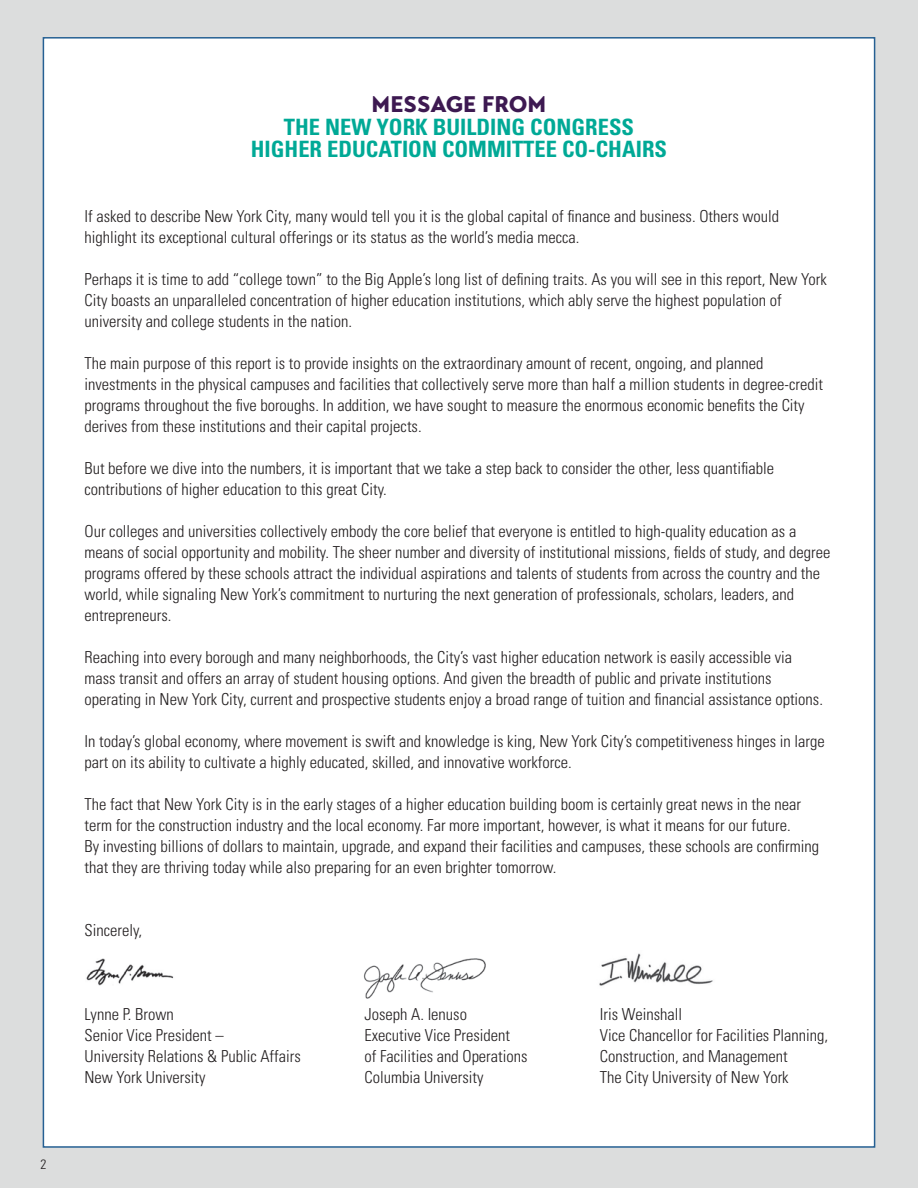
<style>
.page{position:relative;width:918px;height:1188px;background:#dcdddd}
.page>*{position:absolute;margin:0;border:0;box-sizing:border-box;transform-origin:0 0}
.t1{font:700 condensed 22.5px/22.5px "Univers LT Std";color:#00a996;text-align:center}
.t2{font:900 22.5px "Transat Text";color:#3d1951}
.t3{font:300 condensed 16.5px/21px "Univers LT Std";color:#231f20}
.t4{font:300 condensed 13.5px "Univers LT Std";color:#231f20}
</style>
<div class="page">
<hr style="left:917px;top:110px;width:1px;height:53px;background:#3d1951">
<div style="left:43px;top:37px;width:832px;height:1111px;background:#fff;border:2px solid #266093"></div>
<img style="left:86px;top:959px;width:88px;height:27px">
<img style="left:599px;top:953px;width:114px;height:33px">
<img style="left:364px;top:958px;width:122px;height:41px">
<p class="t4" style="left:41px;top:1156px;width:7px">2</p>
<h1 class="t2" style="left:372px;top:90px;width:176px">MESSAGE FROM</h1>
<h1 class="t1" style="left:251px;top:115px;width:418px">THE NEW YORK BUILDING CONGRESS<br>HIGHER EDUCATION COMMITTEE CO-CHAIRS</h1>
<p class="t3" style="left:85px;top:205px;width:696px">If asked to describe New York City, many would tell you it is the global capital of finance and business. Others would highlight its exceptional cultural offerings or its status as the world’s media mecca.</p>
<p class="t3" style="left:85px;top:268px;width:744px">Perhaps it is time to add “college town” to the Big Apple’s long list of defining traits. As you will see in this report, New York<br>City boasts an unparalleled concentration of higher education institutions, which ably serve the highest population of university and college students in the nation.</p>
<p class="t3" style="left:85px;top:352px;width:740px">The main purpose of this report is to provide insights on the extraordinary amount of recent, ongoing, and planned investments in the physical campuses and facilities that collectively serve more than half a million students in degree-credit programs throughout the five boroughs. In addition, we have sought to measure the enormous economic benefits the City derives from these institutions and their capital projects.</p>
<p class="t3" style="left:85px;top:457px;width:691px">But before we dive into the numbers, it is important that we take a step back to consider the other, less quantifiable contributions of higher education to this great City.</p>
<p class="t3" style="left:85px;top:520px;width:747px">Our colleges and universities collectively embody the core belief that everyone is entitled to high-quality education as a means of social opportunity and mobility. The sheer number and diversity of institutional missions, fields of study, and degree programs offered by these schools attract the individual aspirations and talents of students from across the country and the world, while signaling New York’s commitment to nurturing the next generation of professionals, scholars, leaders, and entrepreneurs.</p>
<p class="t3" style="left:85px;top:646px;width:740px">Reaching into every borough and many neighborhoods, the City’s vast higher education network is easily accessible via mass transit and offers an array of student housing options. And given the breadth of public and private institutions operating in New York City, current and prospective students enjoy a broad range of tuition and financial assistance options.</p>
<p class="t3" style="left:85px;top:730px;width:742px">In today’s global economy, where movement is swift and knowledge is king, New York City’s competitiveness hinges in large part on its ability to cultivate a highly educated, skilled, and innovative workforce.</p>
<p class="t3" style="left:85px;top:793px;width:736px">The fact that New York City is in the early stages of a higher education building boom is certainly great news in the near term for the construction industry and the local economy. Far more important, however, is what it means for our future.<br>By investing billions of dollars to maintain, upgrade, and expand their facilities and campuses, these schools are confirming that they are thriving today while also preparing for an even brighter tomorrow.</p>
<p class="t3" style="left:85px;top:919px;width:59px">Sincerely,</p>
<p class="t3" style="left:85px;top:1003px;width:91px">Lynne P. Brown</p>
<p class="t3" style="left:364px;top:1003px;width:104px">Joseph A. Ienuso</p>
<p class="t3" style="left:600px;top:1003px;width:84px">Iris Weinshall</p>
<p class="t3" style="left:85px;top:1024px;width:141px">Senior Vice President –</p>
<p class="t3" style="left:364px;top:1024px;width:147px">Executive Vice President</p>
<p class="t3" style="left:600px;top:1024px;width:230px">Vice Chancellor for Facilities Planning,</p>
<p class="t3" style="left:85px;top:1045px;width:218px">University Relations &amp; Public Affairs</p>
<p class="t3" style="left:364px;top:1045px;width:165px">of Facilities and Operations</p>
<p class="t3" style="left:600px;top:1045px;width:189px">Construction, and Management</p>
<p class="t3" style="left:85px;top:1066px;width:122px">New York University</p>
<p class="t3" style="left:364px;top:1066px;width:121px">Columbia University</p>
<p class="t3" style="left:600px;top:1066px;width:190px">The City University of New York</p>
</div>
